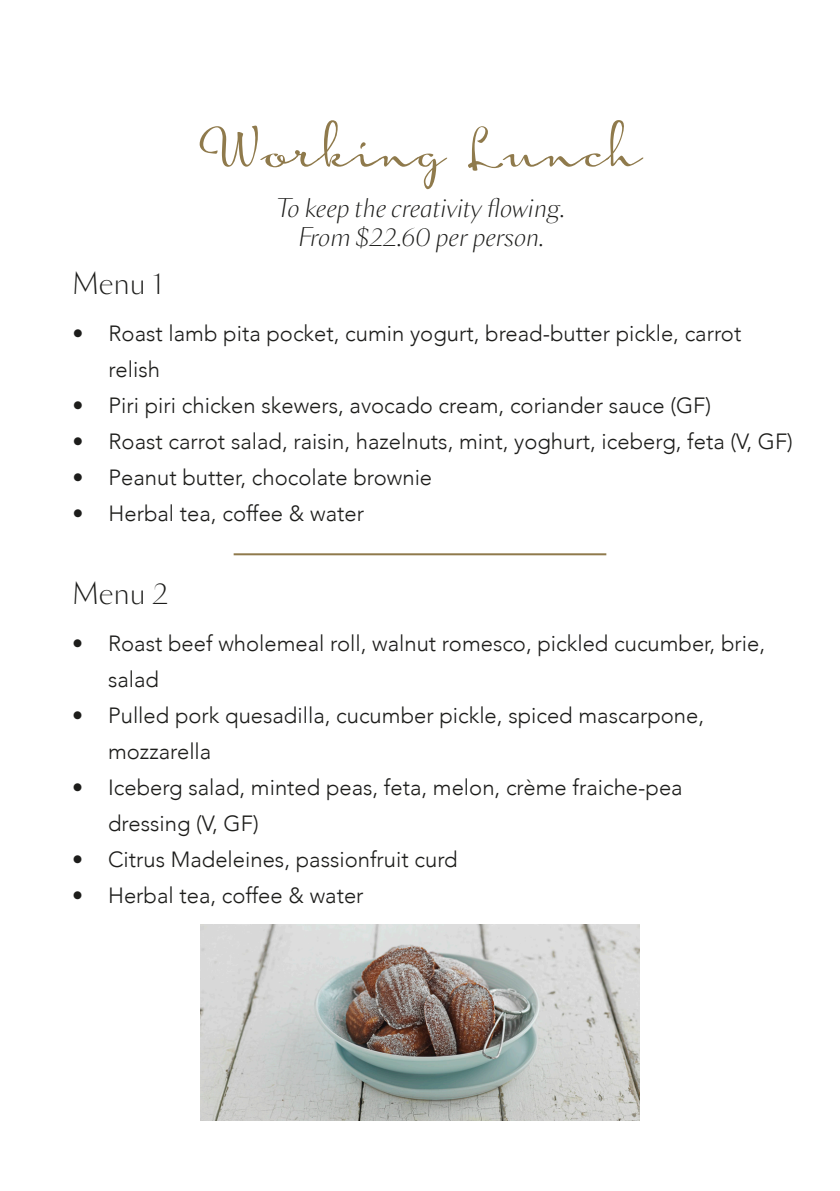
<style>
.page{position:relative;width:840px;height:1191px;background:#fff}
.page>*{position:absolute;margin:0;border:0;box-sizing:border-box;transform-origin:0 0}
.t1{font:60px "Hoof Brush Rose";color:#8f7a4c}
.t2{font:300 28px "Sang Bleu Sans";color:#1d1d1b}
.t3{font:italic 300 24px "Sang Bleu Sans";color:#1d1d1b}
.t4{font:300 22px/36px "Avenir";color:#1d1d1b}
</style>
<div class="page">
<img style="left:200px;top:924px;width:439px;height:196px">
<hr style="left:233px;top:553px;width:373px;height:2px;background:#8f7a4c">
<p class="t1" style="left:197px;top:114px;width:446px">Working Lunch</p>
<p class="t2" style="left:72px;top:266px;width:92px">Menu 1</p>
<p class="t3" style="left:276px;top:193px;width:288px">To keep the creativity flowing.</p>
<p class="t3" style="left:297px;top:222px;width:247px">From $22.60 per person.</p>
<p class="t4" style="left:108px;top:316px;width:634px;text-indent:-36px">• Roast lamb pita pocket, cumin yogurt, bread-butter pickle, carrot relish</p>
<p class="t4" style="left:72px;top:388px;width:639px">• Piri piri chicken skewers, avocado cream, coriander sauce (GF)</p>
<p class="t4" style="left:72px;top:424px;width:721px">• Roast carrot salad, raisin, hazelnuts, mint, yoghurt, iceberg, feta (V, GF)</p>
<p class="t4" style="left:72px;top:460px;width:361px">• Peanut butter, chocolate brownie</p>
<p class="t4" style="left:72px;top:496px;width:293px">• Herbal tea, coffee &amp; water</p>
<p class="t2" style="left:72px;top:575px;width:98px">Menu 2</p>
<p class="t4" style="left:108px;top:625px;width:658px;text-indent:-36px">• Roast beef wholemeal roll, walnut romesco, pickled cucumber, brie, salad</p>
<p class="t4" style="left:108px;top:697px;width:597px;text-indent:-36px">• Pulled pork quesadilla, cucumber pickle, spiced mascarpone, mozzarella</p>
<p class="t4" style="left:108px;top:769px;width:575px;text-indent:-36px">• Iceberg salad, minted peas, feta, melon, crème fraiche-pea dressing (V, GF)</p>
<p class="t4" style="left:72px;top:841px;width:387px">• Citrus Madeleines, passionfruit curd</p>
<p class="t4" style="left:72px;top:877px;width:293px">• Herbal tea, coffee &amp; water</p>
</div>
